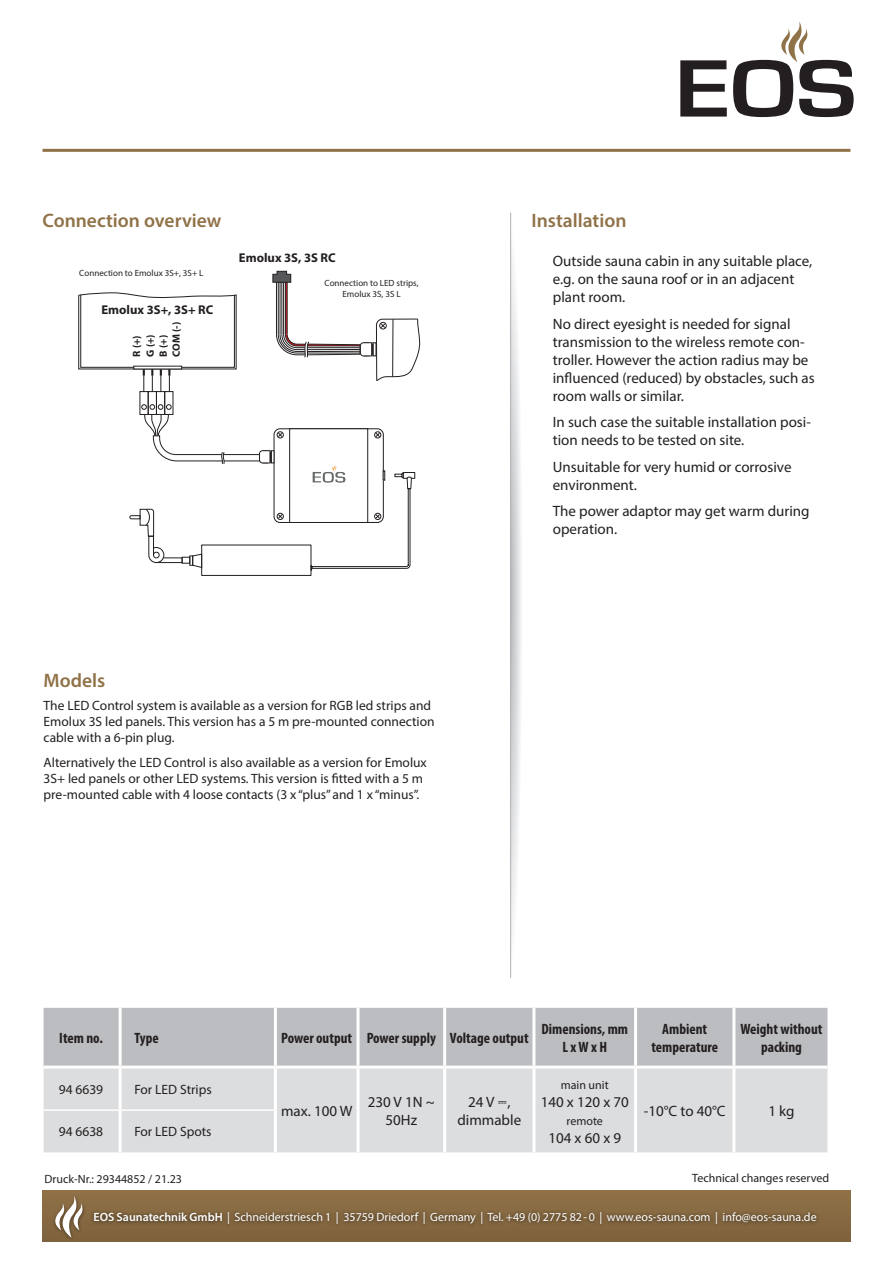
<style>
.page{position:relative;width:893px;height:1263px;background:#fff}
.page>*{position:absolute;margin:0;border:0;box-sizing:border-box;transform-origin:0 0}
.t1{font:600 19.5px "Myriad Pro";color:#907248}
.t2{font:15px/18px "Myriad Pro";color:#231f20}
.t3{font:700 condensed 15px/18px "Myriad Pro";color:#231f20;text-align:center}
.t4{font:13.5px/16.2px "Myriad Pro";color:#231f20}
.t5{font:700 12.75px "Myriad Pro";color:#231f20}
.t6{font:12px "Myriad Pro";color:#fff}
.t7{font:12px "Myriad Pro";color:#231f20}
.t8{font:700 10.5px/13.2px "Myriad Pro";color:#231f20}
.Fliesstext{font:9px/10.8px "Myriad Pro";color:#231f20;text-align:center}
.s1{font-family:"Cambria Math"}
.s2{font-weight:600}
</style>
<div class="page">
<svg style="left:680px;top:60px;width:47px;height:57px"></svg>
<svg style="left:733px;top:21px;width:121px;height:96px"></svg>
<hr style="left:43px;top:149px;width:807px;height:3px;background:#907248">
<div style="left:43px;top:1191px;width:807px;height:51px;background:#8a6d44"></div>
<div style="left:90px;top:1208px;width:731px;height:20px;background:#231f20;opacity:.75"></div>
<div style="left:52px;top:1194px;width:34px;height:48px;background:#7e633d"></div>
<svg style="left:53px;top:1195px;width:31px;height:43px"></svg>
<svg style="left:511px;top:213px;width:10px;height:765px"></svg>
<hr style="left:510px;top:213px;width:1px;height:765px;background:#b2b3b7">
<div style="left:274px;top:428px;width:110px;height:95px;border:1px solid #231f20;border-radius:6px"></div>
<div style="left:289px;top:428px;width:79px;height:95px;border:1px solid #231f20"></div>
<div style="left:374px;top:431px;width:7px;height:7px;border:1px solid #231f20;border-radius:50%"></div>
<svg style="left:375px;top:432px;width:6px;height:6px"></svg>
<div style="left:277px;top:513px;width:7px;height:7px;border:1px solid #231f20;border-radius:50%"></div>
<svg style="left:277px;top:513px;width:6px;height:6px"></svg>
<div style="left:277px;top:431px;width:7px;height:7px;border:1px solid #231f20;border-radius:50%"></div>
<svg style="left:277px;top:432px;width:6px;height:6px"></svg>
<div style="left:148px;top:391px;width:9px;height:24px;border:1px solid #231f20"></div>
<div style="left:156px;top:391px;width:9px;height:24px;border:1px solid #231f20"></div>
<div style="left:164px;top:391px;width:9px;height:24px;border:1px solid #231f20"></div>
<div style="left:403px;top:472px;width:12px;height:7px;border:1px solid #231f20"></div>
<div style="left:201px;top:545px;width:110px;height:31px;border:1px solid #231f20"></div>
<svg style="left:311px;top:470px;width:101px;height:101px"></svg>
<img style="left:312px;top:465px;width:33px;height:20px">
<svg style="left:221px;top:450px;width:53px;height:14px"></svg>
<svg style="left:193px;top:553px;width:9px;height:15px"></svg>
<div style="left:189px;top:555px;width:4px;height:11px;border:1px solid #231f20"></div>
<svg style="left:129px;top:508px;width:25px;height:29px"></svg>
<div style="left:148px;top:536px;width:6px;height:19px;border:1px solid #231f20"></div>
<svg style="left:148px;top:547px;width:35px;height:16px"></svg>
<div style="left:153px;top:552px;width:7px;height:6px;border:1px solid #231f20;border-radius:50%"></div>
<div style="left:182px;top:557px;width:8px;height:6px;border:1px solid #231f20"></div>
<svg style="left:141px;top:404px;width:37px;height:58px"></svg>
<hr style="left:176px;top:454px;width:46px;height:1px;background:#231f20">
<hr style="left:177px;top:461px;width:45px;height:1px;background:#231f20">
<svg style="left:78px;top:292px;width:159px;height:100px"></svg>
<svg style="left:272px;top:271px;width:148px;height:110px"></svg>
<div style="left:44px;top:1008px;width:783px;height:57px;background:#bcbdc0"></div>
<div style="left:44px;top:1068px;width:783px;height:84px;background:#dcdddf"></div>
<hr style="left:119px;top:1068px;width:3px;height:41px;background:#fff">
<hr style="left:532px;top:1068px;width:3px;height:42px;background:#fff">
<hr style="left:634px;top:1068px;width:3px;height:42px;background:#fff">
<hr style="left:732px;top:1068px;width:3px;height:42px;background:#fff">
<hr style="left:119px;top:1111px;width:3px;height:41px;background:#fff">
<hr style="left:532px;top:1110px;width:3px;height:42px;background:#fff">
<hr style="left:634px;top:1110px;width:3px;height:42px;background:#fff">
<hr style="left:732px;top:1110px;width:3px;height:42px;background:#fff">
<hr style="left:443px;top:1068px;width:3px;height:42px;background:#fff">
<hr style="left:443px;top:1110px;width:3px;height:42px;background:#fff">
<hr style="left:44px;top:1109px;width:76px;height:2px;background:#fff">
<hr style="left:120px;top:1109px;width:154px;height:2px;background:#fff">
<hr style="left:274px;top:1008px;width:3px;height:57px;background:#fff">
<hr style="left:357px;top:1008px;width:3px;height:57px;background:#fff">
<hr style="left:274px;top:1068px;width:3px;height:42px;background:#fff">
<hr style="left:357px;top:1068px;width:3px;height:42px;background:#fff">
<hr style="left:274px;top:1110px;width:3px;height:42px;background:#fff">
<hr style="left:357px;top:1110px;width:3px;height:42px;background:#fff">
<hr style="left:119px;top:1008px;width:3px;height:57px;background:#fff">
<hr style="left:443px;top:1008px;width:3px;height:57px;background:#fff">
<hr style="left:532px;top:1008px;width:3px;height:57px;background:#fff">
<hr style="left:634px;top:1008px;width:3px;height:57px;background:#fff">
<hr style="left:732px;top:1008px;width:3px;height:57px;background:#fff">
<div style="left:303px;top:273px;width:138px;height:30px;background:#fff"></div>
<p class="t1" style="left:43px;top:208px;width:181px">Connection overview</p>
<p class="Fliesstext" style="left:79px;top:268px;width:126px">Connection to Emolux 3S+, 3S+ L</p>
<p class="t5" style="left:101px;top:302px;width:113px">Emolux 3S+, 3S+ RC</p>
<p class="t8" style="left:130px;top:357px;width:36px;rotate:-90deg">R (+)<br>G (+)<br>B (+)<br>COM (-)</p>
<p class="t5" style="left:239px;top:249px;width:98px">Emolux 3S, 3S RC</p>
<p class="Fliesstext" style="left:325px;top:277px;width:96px">Connection to LED strips,<br>Emolux 3S, 3S L</p>
<p class="t1" style="left:44px;top:667px;width:63px">Models</p>
<p class="t4" style="left:44px;top:697px;width:392px">The LED Control system is available as a version for RGB led strips and<br>Emolux 3S led panels. This version has a 5 m pre-mounted connection cable with a 6-pin plug.</p>
<p class="t4" style="left:44px;top:754px;width:385px">Alternatively the LED Control is also available as a version for Emolux<br>3S+ led panels or other LED systems. This version is fitted with a 5 m pre-mounted cable with 4 loose contacts (3 x “plus” and 1 x “minus”.</p>
<p class="t1" style="left:531px;top:208px;width:97px">Installation</p>
<p class="t2" style="left:553px;top:252px;width:261px">Outside sauna cabin in any suitable place, e.g. on the sauna roof or in an adjacent plant room.</p>
<p class="t2" style="left:553px;top:315px;width:263px">No direct eyesight is needed for signal transmission to the wireless remote con&shy;troller. However the action radius may be influenced (reduced) by obstacles, such as room walls or similar.</p>
<p class="t2" style="left:553px;top:413px;width:260px">In such case the suitable installation posi&shy;tion needs to be tested on site.</p>
<p class="t2" style="left:553px;top:458px;width:240px">Unsuitable for very humid or corrosive environment.</p>
<p class="t2" style="left:553px;top:502px;width:258px">The power adaptor may get warm during operation.</p>
<p class="t3" style="left:59px;top:1029px;width:45px">Item no.</p>
<p class="t3" style="left:134px;top:1029px;width:26px">Type</p>
<p class="t3" style="left:281px;top:1029px;width:73px">Power output</p>
<p class="t3" style="left:367px;top:1029px;width:71px">Power supply</p>
<p class="t3" style="left:450px;top:1029px;width:80px">Voltage output</p>
<p class="t3" style="left:541px;top:1020px;width:88px">Dimensions, mm<br>L x W x H</p>
<p class="t3" style="left:651px;top:1020px;width:68px">Ambient temperature</p>
<p class="t3" style="left:740px;top:1020px;width:84px">Weight without packing</p>
<p class="t4" style="left:59px;top:1081px;width:46px">94 6639</p>
<p class="t4" style="left:134px;top:1081px;width:79px">For LED Strips</p>
<p class="t2" style="left:281px;top:1101px;width:73px">max. 100 W</p>
<p class="t2" style="left:368px;top:1092px;width:68px;text-align:center">230 V 1N ~<br>50Hz</p>
<p class="t2" style="left:468px;top:1093px;width:44px">24 V <span class="s1">⎓</span>,</p>
<p class="t7" style="left:561px;top:1077px;width:49px">main unit</p>
<p class="t2" style="left:541px;top:1092px;width:90px">140 x 120 x 70</p>
<p class="t7" style="left:567px;top:1113px;width:38px">remote</p>
<p class="t2" style="left:548px;top:1128px;width:74px">104 x 60 x 9</p>
<p class="t2" style="left:644px;top:1101px;width:83px">-10°C to 40°C</p>
<p class="t2" style="left:768px;top:1101px;width:28px">1 kg</p>
<p class="t2" style="left:457px;top:1111px;width:65px">dimmable</p>
<p class="t4" style="left:59px;top:1123px;width:46px">94 6638</p>
<p class="t4" style="left:134px;top:1123px;width:79px">For LED Spots</p>
<p class="t7" style="left:45px;top:1171px;width:139px">Druck-Nr.: 29344852 / 21.23</p>
<p class="t7" style="left:692px;top:1170px;width:138px">Technical changes reserved</p>
<p class="t6" style="left:94px;top:1210px;width:725px"><span class="s2">EOS Saunatechnik GmbH</span> | Schneiderstriesch 1 | 35759 Driedorf | Germany | Tel. +49 (0) 2775 82 - 0 | www.eos-sauna.com | info@eos-sauna.de</p>
</div>
